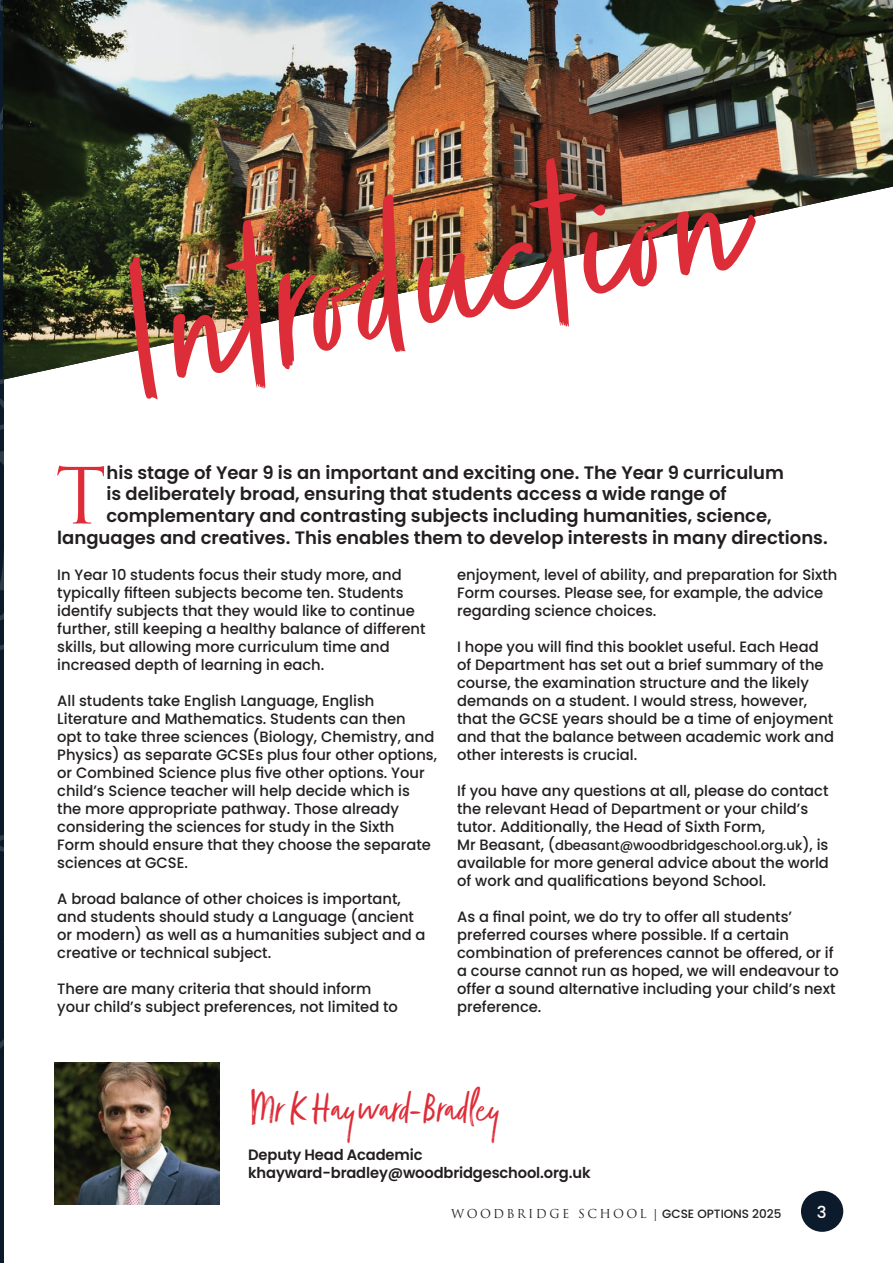
<style>
.page{position:relative;width:893px;height:1263px;background:#fff}
.page>*{position:absolute;margin:0;border:0;box-sizing:border-box;transform-origin:0 0}
.t1{font:300 217.5px "Zooja";color:#dd2d39}
.t2{font:75.3px "Trajan Pro";color:#dd2d39}
.t3{font:300 45px "Zooja";letter-spacing:-.01em;color:#dd2d39}
.t4{font:600 18px "Poppins";color:#231f20}
.t5{font:500 16.5px "Poppins";color:#fff}
.t6{font:500 15px/18px "Poppins";color:#231f20}
.t7{font:600 15px/18px "Poppins";letter-spacing:-.01em;color:#231f20}
.t8{font:500 13.5px "Poppins";color:#231f20}
.t9{font:12px "Trajan Pro";letter-spacing:.2em;color:#231f20}
.s1{font-size:15px}
.s2{font-weight:700}
.s3{font-family:"Poppins";font-weight:500}
</style>
<div class="page">
<div style="left:801px;top:1191px;width:42px;height:41px;background:#0b1b2b;border-radius:50%"></div>
<svg style="left:0;top:0;width:4px;height:1263px;background:#0c1c2b"></svg>
<img style="left:3px;top:0;width:890px;height:380px">
<img style="left:54px;top:1062px;width:166px;height:142px">
<h1 class="t1" style="left:96px;top:227px;width:625px;rotate:-12deg">Introduction</h1>
<h2 class="t2" style="left:55px;top:448px;width:53px">T</h2>
<p class="t4" style="left:106px;top:462px;width:679px">his stage of Year 9 is an important and exciting one. The Year 9 curriculum</p>
<p class="t4" style="left:106px;top:484px;width:622px">is deliberately broad, ensuring that students access a wide range of</p>
<p class="t4" style="left:106px;top:505px;width:667px">complementary and contrasting subjects including humanities, science,</p>
<p class="t4" style="left:57px;top:527px;width:772px">languages and creatives. This enables them to develop interests in many directions.</p>
<p class="t6" style="left:57px;top:565px;width:370px">In Year 10 students focus their study more, and typically fifteen subjects become ten. Students identify subjects that they would like to continue further, still keeping a healthy balance of different skills, but allowing more curriculum time and increased depth of learning in each.</p>
<p class="t6" style="left:57px;top:691px;width:381px">All students take English Language, English Literature and Mathematics. Students can then<br>opt to take three sciences (Biology, Chemistry, and Physics) as separate GCSEs plus four other options, or Combined Science plus five other options. Your child’s Science teacher will help decide which is the more appropriate pathway. Those already considering the sciences for study in the Sixth<br>Form should ensure that they choose the separate sciences at GCSE.</p>
<p class="t6" style="left:57px;top:889px;width:370px">A broad balance of other choices is important, and students should study a Language (ancient or modern) as well as a humanities subject and a creative or technical subject.</p>
<p class="t6" style="left:57px;top:979px;width:342px">There are many criteria that should inform your child’s subject preferences, not limited to</p>
<p class="t6" style="left:457px;top:565px;width:382px">enjoyment, level of ability, and preparation for Sixth<br>Form courses. Please see, for example, the advice regarding science choices.</p>
<p class="t6" style="left:457px;top:637px;width:378px">I hope you will find this booklet useful. Each Head of Department has set out a brief summary of the course, the examination structure and the likely demands on a student. I would stress, however, that the GCSE years should be a time of enjoyment and that the balance between academic work and other interests is crucial.</p>
<p class="t6" style="left:457px;top:781px;width:373px">If you have any questions at all, please do contact the relevant Head of Department or your child’s tutor. Additionally, the Head of Sixth Form,</p>
<p class="t8" style="left:457px;top:837px;width:373px"><span class="s1">Mr Beasant, (</span>dbeasant@woodbridgeschool.org.uk<span class="s1">), is</span></p>
<p class="t6" style="left:457px;top:853px;width:373px">available for more general advice about the world of work and qualifications beyond School.</p>
<p class="t6" style="left:457px;top:907px;width:383px">As a final point, we do try to offer all students’ preferred courses where possible. If a certain combination of preferences cannot be offered, or if a course cannot run as hoped, we will endeavour to offer a sound alternative including your child’s next preference.</p>
<h3 class="t3" style="left:248px;top:1085px;width:253px">Mr K Hayward-Bradley</h3>
<p class="t7" style="left:248px;top:1146px;width:344px">Deputy Head Academic khayward-bradley@woodbridgeschool.org.uk</p>
<p class="t9" style="left:451px;top:1206px;width:332px">WOODBRIDGE SCHOOL <span class="s2">|</span> <span class="s3">GCSE OPTIONS 2025</span></p>
<p class="t5" style="left:817px;top:1202px;width:11px">3</p>
</div>
